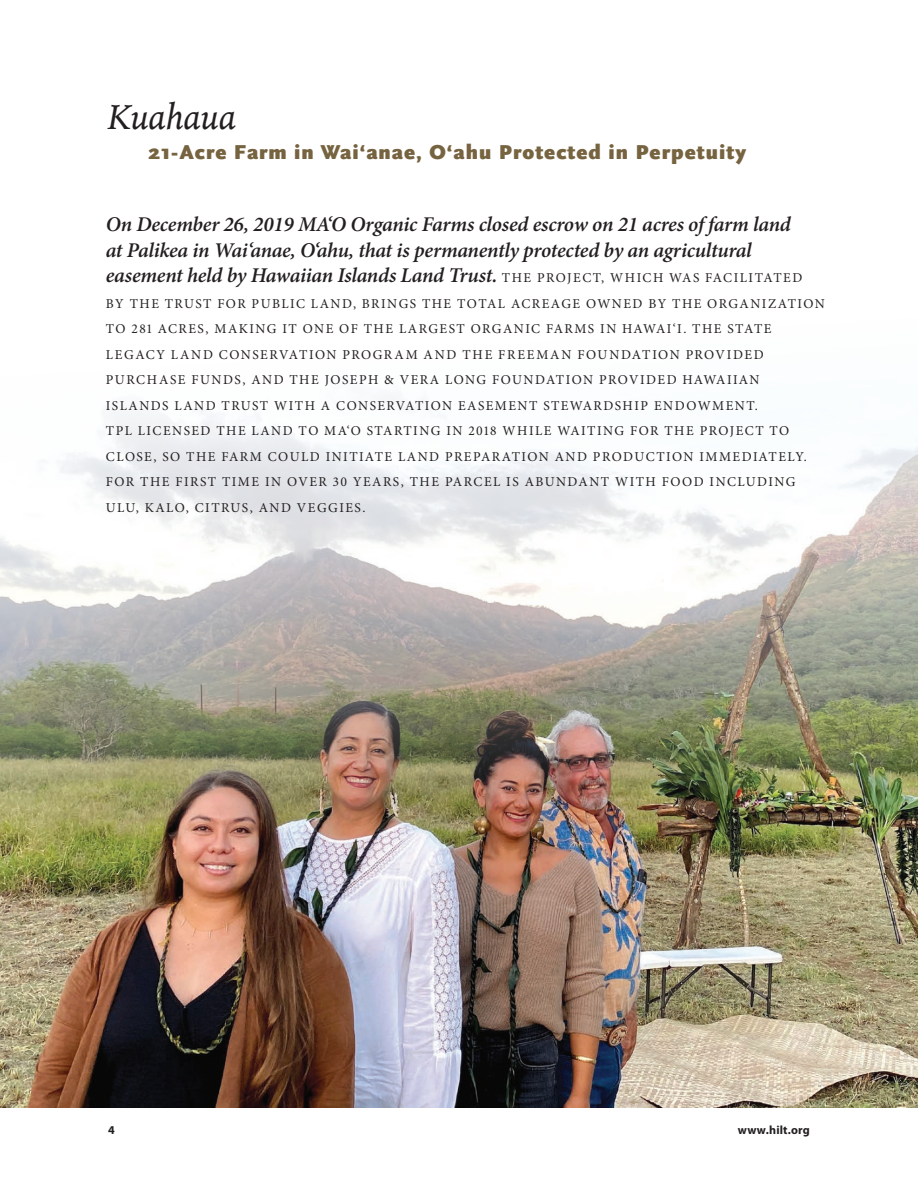
<style>
.page{position:relative;width:918px;height:1188px;background:#fff}
.page>*{position:absolute;margin:0;border:0;box-sizing:border-box;transform-origin:0 0}
.section_title{font:italic 36px "Iowan Old Style";color:#231f20}
.t1{font:italic 600 21px/25.5px "Minion Pro";letter-spacing:-.015em;color:#231f20}
.section-_subtitle{font:900 21px "Scala Sans Pro";letter-spacing:.05em;color:#766340}
.t2{font:13.5px/25.5px "Minion Pro";letter-spacing:.11em;color:#231f20}
.tni{font:700 12px "Myriad Pro";letter-spacing:.015em;color:#231f20}
.s1{font-weight:400;font-style:normal;font-size:13.5px}
</style>
<div class="page">
<img style="left:0;top:408px;width:918px;height:699px">
<p class="section_title" style="left:108px;top:85px;width:130px">Kuahaua</p>
<p class="section-_subtitle" style="left:148px;top:140px;width:599px">21-Acre Farm in Wai‘anae, O‘ahu Protected in Perpetuity</p>
<p class="t1" style="left:106px;top:212px;width:698px">On December 26, 2019 MA‘O Organic Farms closed escrow on 21 acres of farm land at Palikea in Wai‘anae, O‘ahu, that is permanently protected by an agricultural easement held by Hawaiian Islands Land Trust. <span class="s1">THE PROJECT, WHICH WAS FACILITATED</span></p>
<p class="t2" style="left:106px;top:291px;width:721px">BY THE TRUST FOR PUBLIC LAND, BRINGS THE TOTAL ACREAGE OWNED BY THE ORGANIZATION TO 281 ACRES, MAKING IT ONE OF THE LARGEST ORGANIC FARMS IN HAWAI‘I. THE STATE LEGACY LAND CONSERVATION PROGRAM AND THE FREEMAN FOUNDATION PROVIDED PURCHASE FUNDS, AND THE JOSEPH &amp; VERA LONG FOUNDATION PROVIDED HAWAIIAN ISLANDS LAND TRUST WITH A CONSERVATION EASEMENT STEWARDSHIP ENDOWMENT.<br>TPL LICENSED THE LAND TO MA‘O STARTING IN 2018 WHILE WAITING FOR THE PROJECT TO CLOSE, SO THE FARM COULD INITIATE LAND PREPARATION AND PRODUCTION IMMEDIATELY.<br>FOR THE FIRST TIME IN OVER 30 YEARS, THE PARCEL IS ABUNDANT WITH FOOD INCLUDING ULU, KALO, CITRUS, AND VEGGIES.</p>
<p class="tni" style="left:108px;top:1122px;width:8px">4</p>
<p class="tni" style="left:738px;top:1122px;width:74px">www.hilt.org</p>
</div>
